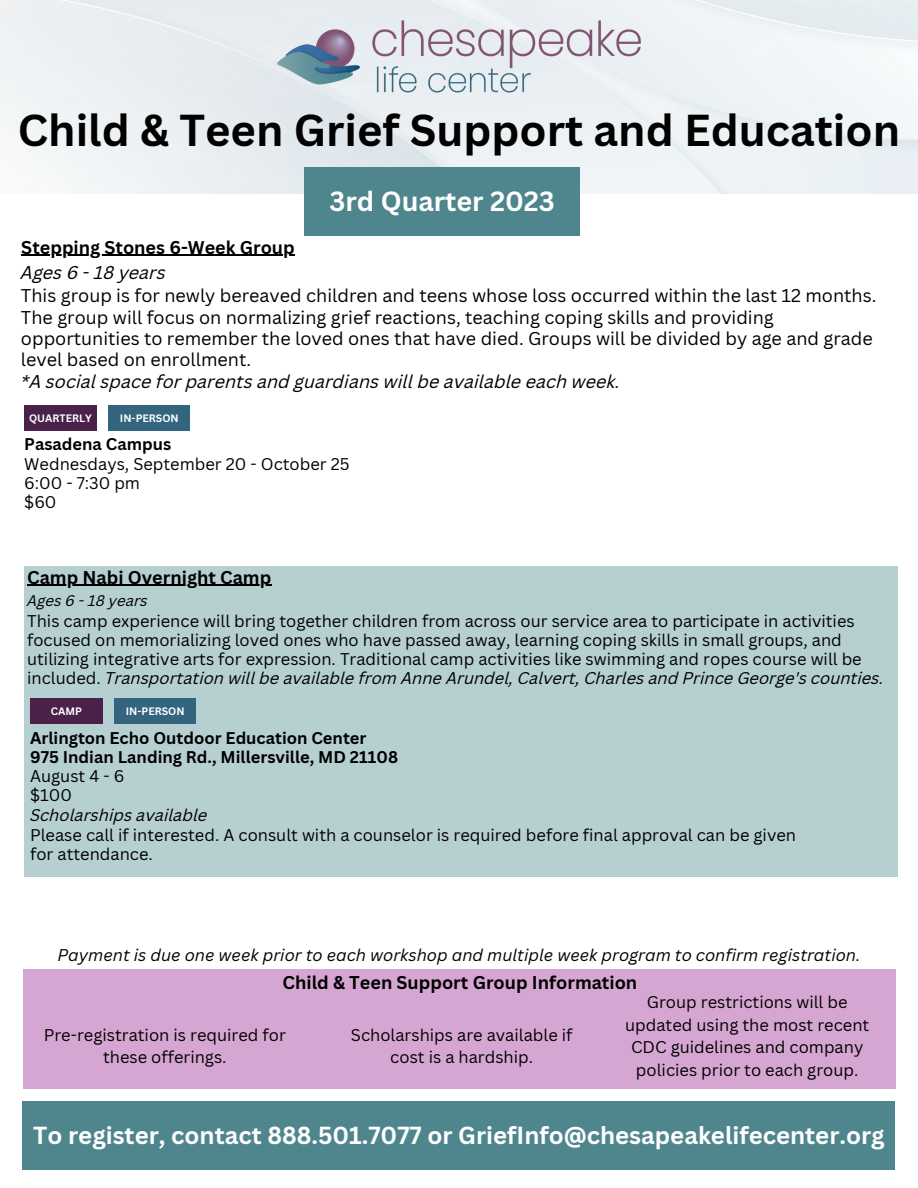
<style>
.page{position:relative;width:918px;height:1188px;background:#fff}
.page>*{position:absolute;margin:0;border:0;box-sizing:border-box;transform-origin:0 0}
.t1{font:700 43.5px "Canva Sans";color:#000}
.t2{font:700 27px "Canva Sans";color:#fff}
.t3{font:700 24px "Canva Sans";color:#fff}
.t4{font:18px/21.3px "Canva Sans";color:#000}
.t5{font:700 18px "Canva Sans";color:#000}
.t6{font:italic 18px "Canva Sans";color:#000}
.t7{font:16.5px/22.5px "Canva Sans";color:#000;text-align:center}
.t8{font:700 16.5px "Canva Sans";color:#000}
.t9{font:italic 16.5px "Canva Sans";color:#000}
.t10{font:italic 16.5px "Canva Sans";color:#000}
.t11{font:italic 15px "Canva Sans";color:#000}
.t12{font:700 10.5px "Canva Sans";color:#fff}
.s1{font-style:italic}
</style>
<div class="page">
<img style="left:0;top:0;width:918px;height:193px">
<img style="left:273px;top:9px;width:372px;height:95px">
<div style="left:305px;top:167px;width:275px;height:69px;background:#4f868e"></div>
<div style="left:23px;top:1101px;width:872px;height:69px;background:#4f868e"></div>
<hr style="left:21px;top:255px;width:274px;height:1px;background:#000">
<div style="left:109px;top:405px;width:81px;height:25px;background:#34657f"></div>
<div style="left:24px;top:405px;width:72px;height:25px;background:#4a2149"></div>
<div style="left:24px;top:970px;width:872px;height:119px;background:#d6a6d3"></div>
<div style="left:24px;top:566px;width:874px;height:311px;background:#b6cfd0"></div>
<hr style="left:27px;top:585px;width:245px;height:1px;background:#000">
<div style="left:114px;top:698px;width:82px;height:26px;background:#34657f"></div>
<div style="left:30px;top:698px;width:72px;height:26px;background:#4a2149"></div>
<p class="t1" style="left:18px;top:100px;width:884px">Child &amp; Teen Grief Support and Education</p>
<p class="t5" style="left:21px;top:234px;width:275px">Stepping Stones 6-Week Group</p>
<p class="t2" style="left:330px;top:182px;width:227px">3rd Quarter 2023</p>
<p class="t6" style="left:21px;top:265px;width:146px">Ages 6 - 18 years</p>
<p class="t4" style="left:21px;top:285px;width:857px">This group is for newly bereaved children and teens whose loss occurred within the last 12 months.<br>The group will focus on normalizing grief reactions, teaching coping skills and providing opportunities to remember the loved ones that have died. Groups will be divided by age and grade level based on enrollment.</p>
<p class="t6" style="left:21px;top:374px;width:601px">*A social space for parents and guardians will be available each week.</p>
<p class="t12" style="left:29px;top:410px;width:64px">QUARTERLY</p>
<p class="t12" style="left:120px;top:410px;width:60px">IN-PERSON</p>
<p class="t8" style="left:24px;top:433px;width:148px">Pasadena Campus</p>
<p class="t7" style="left:24px;top:452px;width:327px">Wednesdays, September 20 - October 25</p>
<p class="t7" style="left:24px;top:471px;width:117px">6:00 - 7:30 pm</p>
<p class="t7" style="left:24px;top:490px;width:34px">$60</p>
<p class="t5" style="left:27px;top:564px;width:246px">Camp Nabi Overnight Camp</p>
<p class="t11" style="left:27px;top:595px;width:122px">Ages 6 - 18 years</p>
<p class="t7" style="left:27px;top:611px;width:858px;line-height:19.2px;text-align:left">This camp experience will bring together children from across our service area to participate in activities focused on memorializing loved ones who have passed away, learning coping skills in small groups, and utilizing integrative arts for expression. Traditional camp activities like swimming and ropes course will be included. <span class="s1">Transportation will be available from Anne Arundel, Calvert, Charles and Prince George's counties.</span></p>
<p class="t12" style="left:51px;top:704px;width:33px">CAMP</p>
<p class="t12" style="left:126px;top:704px;width:60px">IN-PERSON</p>
<p class="t8" style="left:30px;top:726px;width:338px">Arlington Echo Outdoor Education Center</p>
<p class="t8" style="left:30px;top:746px;width:370px">975 Indian Landing Rd., Millersville, MD 21108</p>
<p class="t7" style="left:30px;top:765px;width:96px">August 4 - 6</p>
<p class="t7" style="left:30px;top:784px;width:44px">$100</p>
<p class="t10" style="left:30px;top:808px;width:179px">Scholarships available</p>
<p class="t7" style="left:30px;top:825px;width:768px;line-height:19.2px;text-align:left">Please call if interested. A consult with a counselor is required before final approval can be given for attendance.</p>
<p class="t9" style="left:58px;top:944px;width:804px">Payment is due one week prior to each workshop and multiple week program to confirm registration.</p>
<p class="t5" style="left:283px;top:970px;width:356px">Child &amp; Teen Support Group Information</p>
<p class="t7" style="left:44px;top:1023px;width:244px">Pre-registration is required for these offerings.</p>
<p class="t7" style="left:625px;top:991px;width:246px">Group restrictions will be updated using the most recent<br>CDC guidelines and company policies prior to each group.</p>
<p class="t7" style="left:351px;top:1023px;width:223px">Scholarships are available if cost is a hardship.</p>
<p class="t3" style="left:33px;top:1118px;width:853px">To register, contact 888.501.7077 or GriefInfo@chesapeakelifecenter.org</p>
</div>
